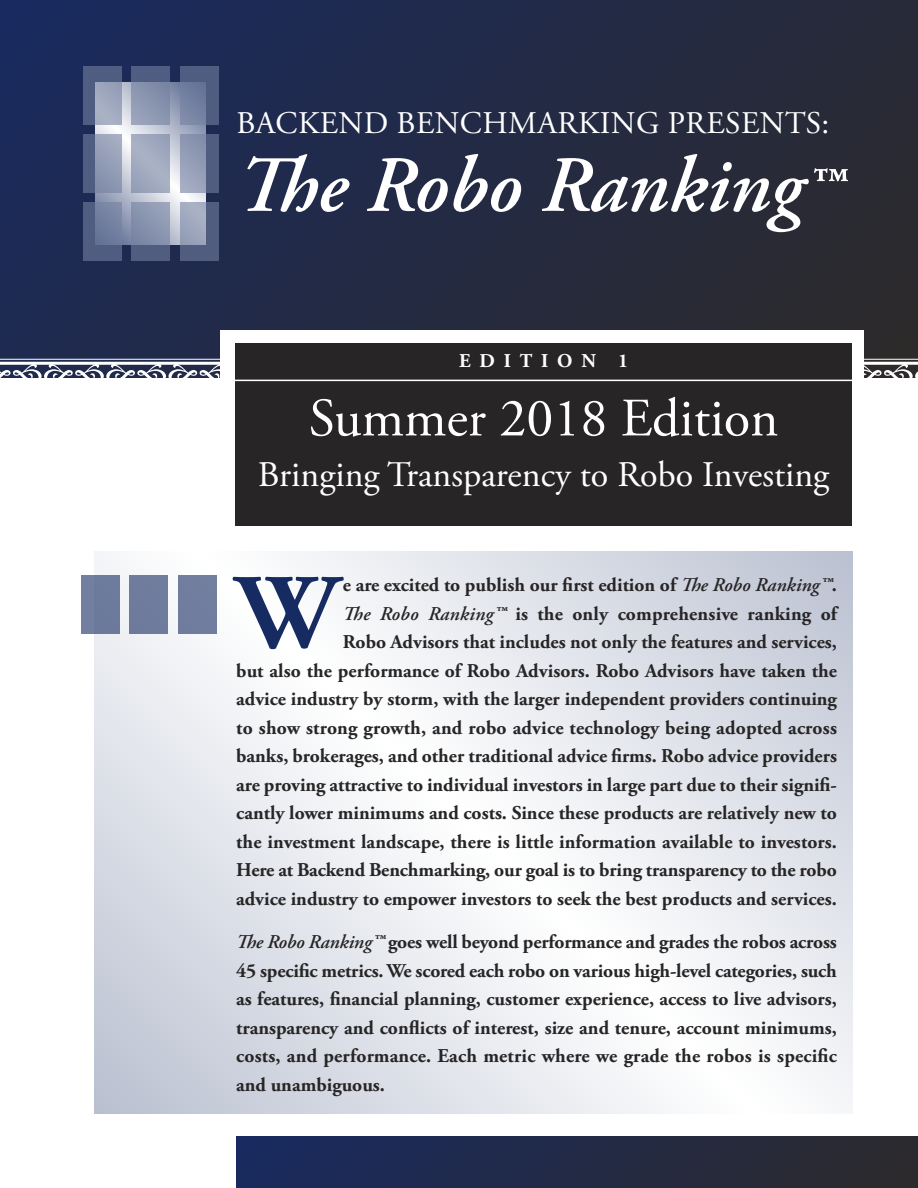
<style>
.page{position:relative;width:918px;height:1188px;background:#fff}
.page>*{position:absolute;margin:0;border:0;box-sizing:border-box;transform-origin:0 0}
.t1{font:700 105.75px "Adobe Garamond Pro";color:#162b61}
.t2{font:italic 600 79.5px "Adobe Garamond Pro";color:#fff}
.t3{font:54px "Adobe Garamond Pro";color:#fff}
.t4{font:36px "Adobe Garamond Pro";color:#fff}
.t5{font:31.5px "Adobe Garamond Pro";letter-spacing:.015em;color:#fff}
.t6{font:700 19.5px/28.5px "Adobe Garamond Pro";color:#272526;text-align:right}
.t7{font:700 19.5px "Adobe Garamond Pro";letter-spacing:.45em;color:#fff}
.s1{font-size:61.5px}
.s2{font-weight:600;font-style:italic}
</style>
<div class="page">
<svg style="left:94px;top:552px;width:758px;height:561px"></svg>
<div style="left:0;top:0;width:918px;height:378px;background:linear-gradient(to right,#1c2b59,#2b2b32)"></div>
<div style="left:236px;top:1137px;width:682px;height:51px;background:linear-gradient(to right,#182a5f,#2c2a2c)"></div>
<svg style="left:0;top:365px;width:918px;height:13px"></svg>
<svg style="left:95px;top:82px;width:111px;height:163px"></svg>
<div style="left:83px;top:66px;width:39px;height:59px;background:#7380a0;opacity:.6"></div>
<div style="left:131px;top:66px;width:39px;height:59px;background:#7380a0;opacity:.6"></div>
<div style="left:180px;top:66px;width:39px;height:59px;background:#7380a0;opacity:.6"></div>
<div style="left:83px;top:134px;width:39px;height:59px;background:#7380a0;opacity:.6"></div>
<div style="left:131px;top:134px;width:39px;height:59px;background:#a2abc0"></div>
<div style="left:180px;top:134px;width:39px;height:59px;background:#7380a0;opacity:.6"></div>
<div style="left:83px;top:202px;width:39px;height:59px;background:#7380a0;opacity:.6"></div>
<div style="left:131px;top:202px;width:39px;height:59px;background:#7380a0;opacity:.6"></div>
<div style="left:180px;top:202px;width:39px;height:59px;background:#7380a0;opacity:.6"></div>
<div style="left:81px;top:575px;width:39px;height:58px;background:#6d7b9c"></div>
<div style="left:129px;top:575px;width:39px;height:58px;background:#6e7b9d"></div>
<div style="left:178px;top:575px;width:39px;height:58px;background:#717d9e"></div>
<hr style="left:0;top:359px;width:918px;height:1px;background:#fff">
<hr style="left:0;top:362px;width:918px;height:3px;background:#fff">
<div style="left:221px;top:331px;width:643px;height:158px;background:#fff"></div>
<div style="left:235px;top:343px;width:617px;height:183px;background:#272526"></div>
<hr style="left:229px;top:380px;width:631px;height:1px;background:#fff">
<h3 class="t5" style="left:236px;top:104px;width:594px">BACKEND BENCHMARKING PRESENTS:</h3>
<h2 class="t2" style="left:236px;top:140px;width:607px">The Robo Ranking<span class="s1">™</span></h2>
<p class="t7" style="left:459px;top:349px;width:171px">EDITION 1</p>
<h3 class="t3" style="left:309px;top:386px;width:471px">Summer 2018 Edition</h3>
<h3 class="t4" style="left:258px;top:453px;width:573px">Bringing Transparency to Robo Investing</h3>
<h1 class="t1" style="left:236px;top:552px;width:103px">W</h1>
<p class="t6" style="left:236px;top:571px;width:602px">e are excited to publish our first edition of <span class="s2">The Robo Ranking™</span>.<br><span class="s2">The Robo Ranking™</span> is the only comprehensive ranking of<br>Robo Advisors that includes not only the features and services,<br>but also the performance of Robo Advisors. Robo Advisors have taken the advice industry by storm, with the larger independent providers continuing to show strong growth, and robo advice technology being adopted across banks, brokerages, and other traditional advice firms. Robo advice providers are proving attractive to individual investors in large part due to their signifi&shy;cantly lower minimums and costs. Since these products are relatively new to the investment landscape, there is little information available to investors.<br>Here at Backend Benchmarking, our goal is to bring transparency to the robo advice industry to empower investors to seek the best products and services.</p>
<p class="t6" style="left:236px;top:928px;width:602px;text-align:justify"><span class="s2">The Robo Ranking™</span> goes well beyond performance and grades the robos across 45 specific metrics. We scored each robo on various high-level categories, such as features, financial planning, customer experience, access to live advisors, transparency and conflicts of interest, size and tenure, account minimums, costs, and performance. Each metric where we grade the robos is specific and unambiguous.</p>
</div>
